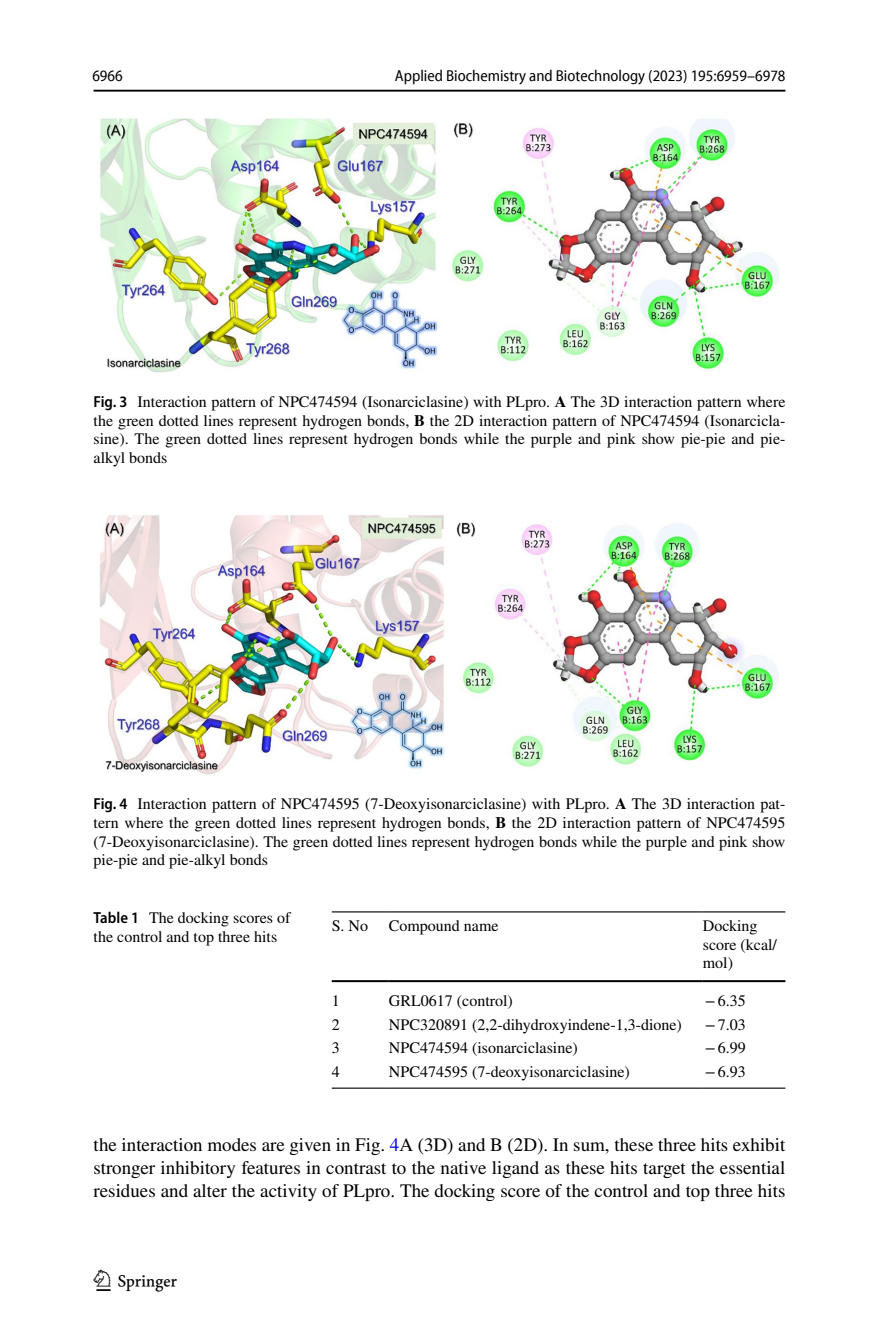
<style>
.page{position:relative;width:879px;height:1333px;background:#fff}
.page>*{position:absolute;margin:0;border:0;box-sizing:border-box;transform-origin:0 0}
.t1{font:30px "Springnew Regular 4";color:#000}
.t2{font:19px/23px "STIX";color:#000;text-align:justify}
.t3{font:16px/18.4px "STIX";color:#000;text-align:justify}
.t4{font:semi-condensed 16px "Myriad Pro Unic";color:#000}
.s1{font-family:"Myriad Pro";font-weight:600;font-stretch:semi-condensed}
.s2{font-weight:700}
.s3{color:#00f}
</style>
<div class="page">
<hr style="left:94px;top:90px;width:691px;height:2px;background:#000">
<img style="left:100px;top:119px;width:679px;height:253px">
<img style="left:99px;top:515px;width:680px;height:259px">
<hr style="left:332px;top:911px;width:57px;height:1px;background:#000">
<hr style="left:332px;top:980px;width:57px;height:2px;background:#000">
<hr style="left:389px;top:911px;width:314px;height:1px;background:#000">
<hr style="left:389px;top:980px;width:314px;height:2px;background:#000">
<hr style="left:703px;top:911px;width:82px;height:1px;background:#000">
<hr style="left:703px;top:980px;width:82px;height:2px;background:#000">
<hr style="left:332px;top:1087px;width:57px;height:1px;background:#000">
<hr style="left:389px;top:1087px;width:314px;height:1px;background:#000">
<hr style="left:703px;top:1087px;width:82px;height:1px;background:#000">
<p class="t4" style="left:92px;top:69px;width:32px">6966</p>
<p class="t4" style="left:395px;top:69px;width:392px">Applied Biochemistry and Biotechnology (2023) 195:6959–6978</p>
<p class="t3" style="left:94px;top:393px;width:693px"><span class="s1">Fig. 3</span> Interaction pattern of NPC474594 (Isonarciclasine) with PLpro. <span class="s2">A</span> The 3D interaction pattern where the green dotted lines represent hydrogen bonds, <span class="s2">B</span> the 2D interaction pattern of NPC474594 (Isonarcicla&shy;sine). The green dotted lines represent hydrogen bonds while the purple and pink show pie-pie and pie&shy;alkyl bonds</p>
<p class="t3" style="left:94px;top:796px;width:693px"><span class="s1">Fig. 4</span> Interaction pattern of NPC474595 (7-Deoxyisonarciclasine) with PLpro. <span class="s2">A</span> The 3D interaction pat&shy;tern where the green dotted lines represent hydrogen bonds, <span class="s2">B</span> the 2D interaction pattern of NPC474595 (7-Deoxyisonarciclasine). The green dotted lines represent hydrogen bonds while the purple and pink show pie-pie and pie-alkyl bonds</p>
<p class="t3" style="left:94px;top:909px;width:198px"><span class="s1">Table 1</span> The docking scores of the control and top three hits</p>
<p class="t3" style="left:332px;top:917px;width:38px">S. No</p>
<p class="t3" style="left:389px;top:917px;width:111px">Compound name</p>
<p class="t3" style="left:703px;top:917px;width:76px;text-align:left">Docking score (kcal/ mol)</p>
<p class="t3" style="left:332px;top:991px;width:9px">1</p>
<p class="t3" style="left:389px;top:991px;width:125px">GRL0617 (control)</p>
<p class="t3" style="left:705px;top:991px;width:42px">−6.35</p>
<p class="t3" style="left:332px;top:1016px;width:9px">2</p>
<p class="t3" style="left:389px;top:1016px;width:294px">NPC320891 (2,2-dihydroxyindene-1,3-dione)</p>
<p class="t3" style="left:705px;top:1016px;width:42px">−7.03</p>
<p class="t3" style="left:332px;top:1039px;width:9px">3</p>
<p class="t3" style="left:389px;top:1039px;width:190px">NPC474594 (isonarciclasine)</p>
<p class="t3" style="left:705px;top:1039px;width:42px">−6.99</p>
<p class="t3" style="left:332px;top:1063px;width:9px">4</p>
<p class="t3" style="left:389px;top:1063px;width:242px">NPC474595 (7-deoxyisonarciclasine)</p>
<p class="t3" style="left:705px;top:1063px;width:42px">−6.93</p>
<p class="t2" style="left:94px;top:1133px;width:693px">the interaction modes are given in Fig. <span class="s3">4</span>A (3D) and B (2D). In sum, these three hits exhibit stronger inhibitory features in contrast to the native ligand as these hits target the essential residues and alter the activity of PLpro. The docking score of the control and top three hits</p>
<h1 class="t1" style="left:96px;top:1269px;width:83px">1 3</h1>
</div>
